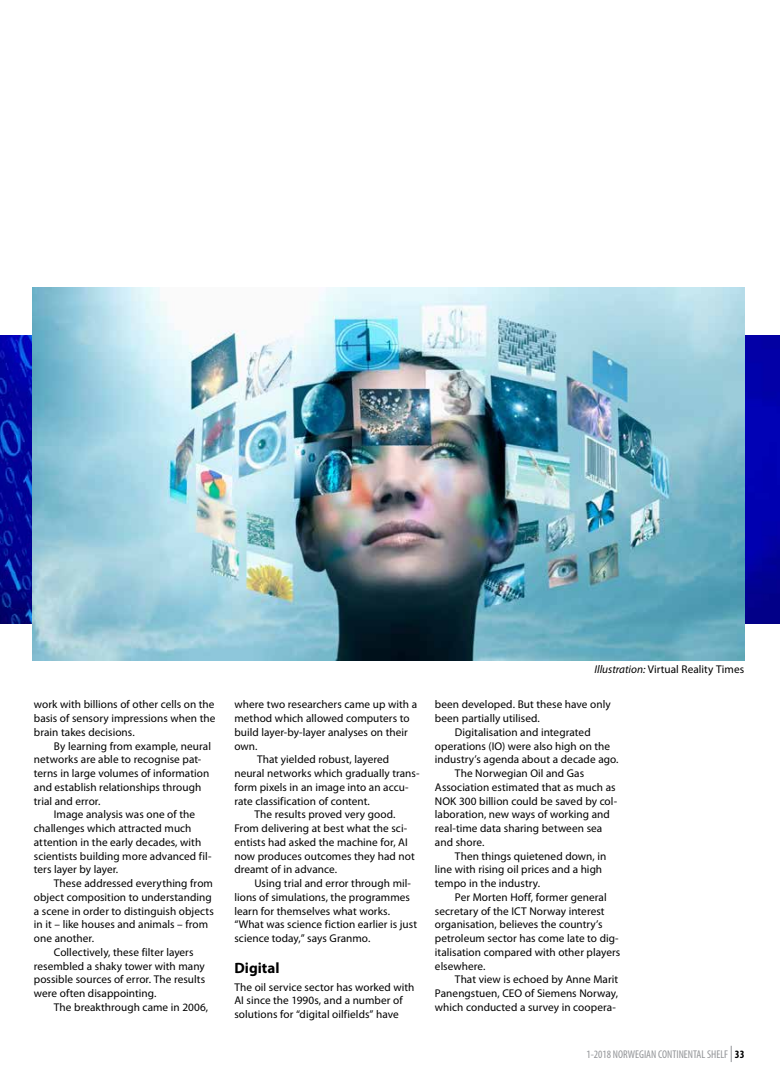
<style>
.page{position:relative;width:780px;height:1088px;background:#fff}
.page>*{position:absolute;margin:0;border:0;box-sizing:border-box;transform-origin:0 0}
.t1{font:700 15px "Myriad Pro";color:#000}
.t2{font:11.25px/13.8px "Myriad Pro";letter-spacing:.005em;color:#000}
.t3{font:condensed 11.25px "Myriad Pro";color:#939598}
.s1{font-style:italic}
.s2{font-size:16.25px}
.s3{font-weight:700;color:#000}
</style>
<div class="page">
<img style="left:0;top:336px;width:780px;height:288px">
<img style="left:32px;top:288px;width:712px;height:372px">
<p class="t2" style="left:34px;top:698px;width:183px;text-align:justify">work with billions of other cells on the basis of sensory impressions when the brain takes decisions.</p>
<p class="t2" style="left:34px;top:739px;width:179px;text-indent:20px">By learning from example, neural networks are able to recognise pat&shy;terns in large volumes of information and establish relationships through trial and error.</p>
<p class="t2" style="left:34px;top:808px;width:179px;text-indent:20px">Image analysis was one of the challenges which attracted much attention in the early decades, with scientists building more advanced fil&shy;ters layer by layer.</p>
<p class="t2" style="left:54px;top:877px;width:160px">These addressed everything from</p>
<p class="t2" style="left:34px;top:890px;width:179px">object composition to understanding</p>
<p class="t2" style="left:34px;top:904px;width:181px">a scene in order to distinguish objects</p>
<p class="t2" style="left:34px;top:918px;width:176px">in it – like houses and animals – from</p>
<p class="t2" style="left:34px;top:932px;width:62px">one another.</p>
<p class="t2" style="left:54px;top:945px;width:141px">Collectively, these filter layers</p>
<p class="t2" style="left:34px;top:959px;width:172px">resembled a shaky tower with many</p>
<p class="t2" style="left:34px;top:973px;width:173px">possible sources of error. The results</p>
<p class="t2" style="left:34px;top:987px;width:124px">were often disappointing.</p>
<p class="t2" style="left:54px;top:1000px;width:156px">The breakthrough came in 2006,</p>
<p class="t2" style="left:234px;top:698px;width:184px">where two researchers came up with a</p>
<p class="t2" style="left:234px;top:712px;width:177px">method which allowed computers to</p>
<p class="t2" style="left:234px;top:725px;width:175px">build layer-by-layer analyses on their</p>
<p class="t2" style="left:234px;top:739px;width:25px">own.</p>
<p class="t2" style="left:257px;top:753px;width:134px">That yielded robust, layered</p>
<p class="t2" style="left:234px;top:766px;width:186px">neural networks which gradually trans-</p>
<p class="t2" style="left:234px;top:780px;width:176px">form pixels in an image into an accu-</p>
<p class="t2" style="left:234px;top:794px;width:137px">rate classification of content.</p>
<p class="t2" style="left:254px;top:808px;width:143px">The results proved very good.</p>
<p class="t2" style="left:234px;top:821px;width:174px">From delivering at best what the sci-</p>
<p class="t2" style="left:234px;top:835px;width:175px">entists had asked the machine for, AI</p>
<p class="t2" style="left:234px;top:849px;width:182px">now produces outcomes they had not</p>
<p class="t2" style="left:234px;top:863px;width:104px">dreamt of in advance.</p>
<p class="t2" style="left:254px;top:876px;width:158px">Using trial and error through mil-</p>
<p class="t2" style="left:234px;top:890px;width:177px">lions of simulations, the programmes</p>
<p class="t2" style="left:234px;top:904px;width:157px">learn for themselves what works.</p>
<p class="t2" style="left:234px;top:918px;width:184px">“What was science fiction earlier is just</p>
<p class="t2" style="left:234px;top:931px;width:137px">science today,” says Granmo.</p>
<h1 class="t1" style="left:234px;top:960px;width:47px">Digital</h1>
<p class="t2" style="left:234px;top:980px;width:181px">The oil service sector has worked with<br>AI since the 1990s, and a number of solutions for “digital oilfields” have</p>
<p class="t2" style="left:594px;top:662px;width:151px"><span class="s1">Illustration:</span> Virtual Reality Times</p>
<p class="t2" style="left:435px;top:698px;width:177px">been developed. But these have only</p>
<p class="t2" style="left:435px;top:712px;width:106px">been partially utilised.</p>
<p class="t2" style="left:455px;top:725px;width:137px">Digitalisation and integrated</p>
<p class="t2" style="left:435px;top:739px;width:177px">operations (IO) were also high on the</p>
<p class="t2" style="left:435px;top:753px;width:185px">industry’s agenda about a decade ago.</p>
<p class="t2" style="left:455px;top:767px;width:131px">The Norwegian Oil and Gas</p>
<p class="t2" style="left:435px;top:780px;width:182px">Association estimated that as much as</p>
<p class="t2" style="left:435px;top:794px;width:184px">NOK 300 billion could be saved by col-</p>
<p class="t2" style="left:435px;top:808px;width:176px">laboration, new ways of working and</p>
<p class="t2" style="left:435px;top:822px;width:169px">real-time data sharing between sea</p>
<p class="t2" style="left:435px;top:835px;width:51px">and shore.</p>
<p class="t2" style="left:455px;top:849px;width:153px">Then things quietened down, in</p>
<p class="t2" style="left:435px;top:863px;width:169px">line with rising oil prices and a high</p>
<p class="t2" style="left:435px;top:877px;width:107px">tempo in the industry.</p>
<p class="t2" style="left:455px;top:890px;width:153px">Per Morten Hoff, former general</p>
<p class="t2" style="left:435px;top:904px;width:171px">secretary of the ICT Norway interest</p>
<p class="t2" style="left:435px;top:918px;width:169px">organisation, believes the country’s</p>
<p class="t2" style="left:435px;top:932px;width:185px">petroleum sector has come late to dig-</p>
<p class="t2" style="left:435px;top:945px;width:187px">italisation compared with other players</p>
<p class="t2" style="left:435px;top:959px;width:52px">elsewhere.</p>
<p class="t2" style="left:455px;top:973px;width:165px">That view is echoed by Anne Marit</p>
<p class="t2" style="left:435px;top:987px;width:185px">Panengstuen, CEO of Siemens Norway,</p>
<p class="t2" style="left:435px;top:1000px;width:182px">which conducted a survey in coopera-</p>
<p class="t3" style="left:586px;top:1048px;width:160px">1-2018 NORWEGIAN CONTINENTAL SHELF <span class="s2">|</span> <span class="s3">33</span></p>
</div>
